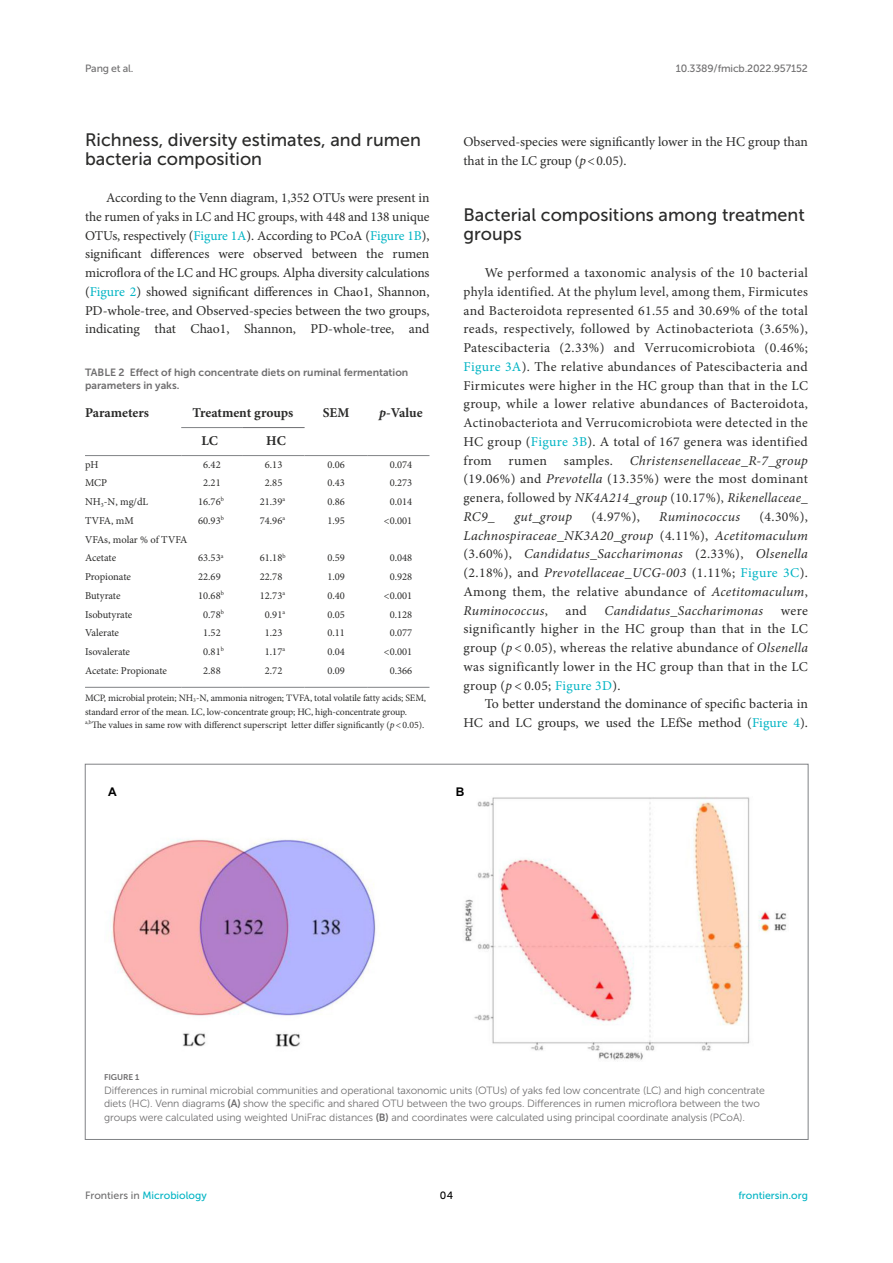
<style>
.page{position:relative;width:893px;height:1263px;background:#fff}
.page>*{position:absolute;margin:0;border:0;box-sizing:border-box;transform-origin:0 0}
.HEAD_2{font:18px/18.8px "Museo Sans 500";color:#2b2b2a}
.TEXT_FLUSH{font:13.5px/18.8px "Minion Pro";color:#2b2b2a;text-align:justify}
.TEXT_FLUSH-2{font:italic 13.5px/18.8px "Minion Pro";letter-spacing:.02em;color:#2b2b2a;text-align:justify}
.TEXT{font:13.5px/18.8px "Minion Pro";color:#2b2b2a;text-align:right}
.TB_CH{font:700 13.5px "Minion Pro";letter-spacing:-.005em;color:#2b2b2a}
.TB_STH{font:700 13.5px "Minion Pro";letter-spacing:-.005em;color:#2b2b2a}
.t1{font:700 12px "Arial";color:#000}
.FIG_LEG{font:10.5px/13.5px "Museo Sans 300";letter-spacing:-.01em;color:#706f70}
.TB_TX{font:10.5px "Minion Pro";color:#2b2b2a}
.TT{font:10.5px/13.5px "Museo Sans 700";color:#706f70}
.t2{font:10.5px "Museo Sans 500";color:#00b4c4}
.t3{font:10.5px "Museo Sans 500";letter-spacing:-.015em;color:#706f70}
.t4{font:10.5px "Museo Sans 500";color:#000}
.TFN{font:9.75px/13.5px "Minion Pro";letter-spacing:-.01em;color:#2b2b2a}
.FIG_HD{font:8.25px "Museo Sans 700";letter-spacing:-.01em;color:#706f70}
.s1{color:#00b4c4}
.s2{font-style:italic}
.s3{font-style:normal}
.s4{font-style:normal;color:#00b4c4}
.s5{font-family:"Museo Sans 700"}
.s6{color:#706f70}
</style>
<div class="page">
<hr style="left:305px;top:687px;width:63px;height:1px;background:#808285">
<hr style="left:243px;top:687px;width:62px;height:1px;background:#808285">
<hr style="left:181px;top:687px;width:62px;height:1px;background:#808285">
<hr style="left:368px;top:687px;width:61px;height:1px;background:#808285">
<hr style="left:85px;top:687px;width:96px;height:1px;background:#808285">
<hr style="left:305px;top:455px;width:63px;height:1px;background:#808285">
<hr style="left:368px;top:455px;width:61px;height:1px;background:#808285">
<hr style="left:85px;top:455px;width:96px;height:1px;background:#808285">
<hr style="left:243px;top:455px;width:62px;height:1px;background:#808285">
<hr style="left:181px;top:455px;width:62px;height:1px;background:#808285">
<hr style="left:181px;top:427px;width:62px;height:1px;background:#808285">
<hr style="left:243px;top:427px;width:62px;height:1px;background:#6d6e71">
<img style="left:110px;top:797px;width:677px;height:264px">
<p class="t3" style="left:85px;top:63px;width:50px">Pang et al.</p>
<p class="t3" style="left:676px;top:63px;width:134px">10.3389/fmicb.2022.957152</p>
<p class="HEAD_2" style="left:85px;top:130px;width:337px">Richness, diversity estimates, and rumen bacteria composition</p>
<p class="TEXT_FLUSH" style="left:85px;top:188px;width:346px;text-indent:21px">According to the Venn diagram, 1,352 OTUs were present in the rumen of yaks in LC and HC groups, with 448 and 138 unique OTUs, respectively (<span class="s1">Figure 1A</span>). According to PCoA (<span class="s1">Figure 1B</span>), significant differences were observed between the rumen microflora of the LC and HC groups. Alpha diversity calculations (<span class="s1">Figure 2</span>) showed significant differences in Chao1, Shannon, PD-whole-tree, and Observed-species between the two groups, indicating that Chao1, Shannon, PD-whole-tree, and</p>
<p class="TT" style="left:85px;top:365px;width:325px">TABLE 2 Effect of high concentrate diets on ruminal fermentation parameters in yaks.</p>
<p class="TB_CH" style="left:85px;top:403px;width:65px">Parameters</p>
<p class="TB_STH" style="left:192px;top:403px;width:102px">Treatment groups</p>
<p class="TB_CH" style="left:323px;top:403px;width:28px">SEM</p>
<p class="TB_CH" style="left:379px;top:403px;width:45px"><span class="s2">p</span>-Value</p>
<p class="TB_CH" style="left:202px;top:431px;width:18px">LC</p>
<p class="TB_CH" style="left:266px;top:431px;width:21px">HC</p>
<p class="TB_TX" style="left:85px;top:457px;width:15px">pH</p>
<p class="TB_TX" style="left:203px;top:457px;width:19px">6.42</p>
<p class="TB_TX" style="left:265px;top:457px;width:19px">6.13</p>
<p class="TB_TX" style="left:327px;top:457px;width:19px">0.06</p>
<p class="TB_TX" style="left:390px;top:457px;width:24px">0.074</p>
<p class="TB_TX" style="left:85px;top:476px;width:24px">MCP</p>
<p class="TB_TX" style="left:203px;top:476px;width:19px">2.21</p>
<p class="TB_TX" style="left:265px;top:476px;width:19px">2.85</p>
<p class="TB_TX" style="left:327px;top:476px;width:19px">0.43</p>
<p class="TB_TX" style="left:390px;top:476px;width:24px">0.273</p>
<p class="TB_TX" style="left:85px;top:495px;width:65px">NH<sub>3</sub>-N, mg/dL</p>
<p class="TB_TX" style="left:198px;top:495px;width:27px">16.76<sup>b</sup></p>
<p class="TB_TX" style="left:260px;top:495px;width:27px">21.39<sup>a</sup></p>
<p class="TB_TX" style="left:327px;top:495px;width:19px">0.86</p>
<p class="TB_TX" style="left:390px;top:495px;width:24px">0.014</p>
<p class="TB_TX" style="left:85px;top:514px;width:50px">TVFA, mM</p>
<p class="TB_TX" style="left:198px;top:514px;width:27px">60.93<sup>b</sup></p>
<p class="TB_TX" style="left:260px;top:514px;width:27px">74.96<sup>a</sup></p>
<p class="TB_TX" style="left:327px;top:514px;width:19px">1.95</p>
<p class="TB_TX" style="left:384px;top:514px;width:30px">&lt;0.001</p>
<p class="TB_TX" style="left:85px;top:532px;width:104px">VFAs, molar % of TVFA</p>
<p class="TB_TX" style="left:85px;top:551px;width:33px">Acetate</p>
<p class="TB_TX" style="left:198px;top:551px;width:27px">63.53<sup>a</sup></p>
<p class="TB_TX" style="left:260px;top:551px;width:27px">61.18<sup>b</sup></p>
<p class="TB_TX" style="left:327px;top:551px;width:19px">0.59</p>
<p class="TB_TX" style="left:390px;top:551px;width:24px">0.048</p>
<p class="TB_TX" style="left:85px;top:570px;width:47px">Propionate</p>
<p class="TB_TX" style="left:198px;top:570px;width:24px">22.69</p>
<p class="TB_TX" style="left:260px;top:570px;width:24px">22.78</p>
<p class="TB_TX" style="left:327px;top:570px;width:19px">1.09</p>
<p class="TB_TX" style="left:390px;top:570px;width:24px">0.928</p>
<p class="TB_TX" style="left:85px;top:589px;width:37px">Butyrate</p>
<p class="TB_TX" style="left:198px;top:589px;width:27px">10.68<sup>b</sup></p>
<p class="TB_TX" style="left:260px;top:589px;width:27px">12.73<sup>a</sup></p>
<p class="TB_TX" style="left:327px;top:589px;width:19px">0.40</p>
<p class="TB_TX" style="left:384px;top:589px;width:30px">&lt;0.001</p>
<p class="TB_TX" style="left:85px;top:607px;width:49px">Isobutyrate</p>
<p class="TB_TX" style="left:203px;top:607px;width:22px">0.78<sup>b</sup></p>
<p class="TB_TX" style="left:265px;top:607px;width:22px">0.91<sup>a</sup></p>
<p class="TB_TX" style="left:327px;top:607px;width:19px">0.05</p>
<p class="TB_TX" style="left:390px;top:607px;width:24px">0.128</p>
<p class="TB_TX" style="left:85px;top:626px;width:36px">Valerate</p>
<p class="TB_TX" style="left:203px;top:626px;width:19px">1.52</p>
<p class="TB_TX" style="left:265px;top:626px;width:19px">1.23</p>
<p class="TB_TX" style="left:327px;top:626px;width:19px">0.11</p>
<p class="TB_TX" style="left:390px;top:626px;width:24px">0.077</p>
<p class="TB_TX" style="left:85px;top:645px;width:47px">Isovalerate</p>
<p class="TB_TX" style="left:203px;top:645px;width:22px">0.81<sup>b</sup></p>
<p class="TB_TX" style="left:265px;top:645px;width:22px">1.17<sup>a</sup></p>
<p class="TB_TX" style="left:327px;top:645px;width:19px">0.04</p>
<p class="TB_TX" style="left:384px;top:645px;width:30px">&lt;0.001</p>
<p class="TB_TX" style="left:85px;top:664px;width:83px">Acetate: Propionate</p>
<p class="TB_TX" style="left:203px;top:664px;width:19px">2.88</p>
<p class="TB_TX" style="left:265px;top:664px;width:19px">2.72</p>
<p class="TB_TX" style="left:327px;top:664px;width:19px">0.09</p>
<p class="TB_TX" style="left:390px;top:664px;width:24px">0.366</p>
<p class="TFN" style="left:85px;top:691px;width:343px">MCP, microbial protein; NH<sub>3</sub>-N, ammonia nitrogen; TVFA, total volatile fatty acids; SEM, standard error of the mean. LC, low-concentrate group; HC, high-concentrate group.</p>
<p class="TFN" style="left:85px;top:718px;width:341px"><sup>a,b</sup>The values in same row with differenct superscript letter differ significantly (<span class="s2">p</span>&lt;0.05).</p>
<p class="TEXT_FLUSH" style="left:463px;top:132px;width:346px">Observed-species were significantly lower in the HC group than that in the LC group (<span class="s2">p</span>&lt;0.05).</p>
<p class="HEAD_2" style="left:463px;top:205px;width:343px">Bacterial compositions among treatment groups</p>
<p class="TEXT_FLUSH" style="left:463px;top:263px;width:346px;text-indent:21px">We performed a taxonomic analysis of the 10 bacterial phyla identified. At the phylum level, among them, Firmicutes and Bacteroidota represented 61.55 and 30.69% of the total reads, respectively, followed by Actinobacteriota (3.65%), Patescibacteria (2.33%) and Verrucomicrobiota (0.46%; <span class="s1">Figure 3A</span>). The relative abundances of Patescibacteria and Firmicutes were higher in the HC group than that in the LC group, while a lower relative abundances of Bacteroidota, Actinobacteriota and Verrucomicrobiota were detected in the HC group (<span class="s1">Figure 3B</span>). A total of 167 genera was identified from rumen samples. <span class="s2">Christensenellaceae_R-7_group </span>(19.06%) and <span class="s2">Prevotella</span> (13.35%) were the most dominant genera, followed by <span class="s2">NK4A214_group</span> (10.17%), <span class="s2">Rikenellaceae_ RC9_</span></p>
<p class="TEXT_FLUSH-2" style="left:463px;top:507px;width:346px;text-indent:296px"><span class="s3">(4.30%), </span>Lachnospiraceae_NK3A20_group <span class="s3">(4.11%),</span> Acetitomaculum <span class="s3">(3.60%),</span> Candidatus_Saccharimonas <span class="s3">(2.33%),</span> Olsenella <span class="s3">(2.18%), and</span> Prevotellaceae_UCG-003 <span class="s3">(1.11%;</span> <span class="s4">Figure 3C</span><span class="s3">).<br>Among them, the relative abundance of</span> Acetitomaculum<span class="s3">, </span>Ruminococcus<span class="s3">,</span></p>
<p class="TEXT_FLUSH-2" style="left:514px;top:507px;width:59px">gut_group</p>
<p class="TEXT_FLUSH" style="left:591px;top:507px;width:50px">(4.97%),</p>
<p class="TEXT_FLUSH-2" style="left:659px;top:507px;width:82px">Ruminococcus</p>
<p class="TEXT_FLUSH" style="left:565px;top:601px;width:23px">and</p>
<p class="TEXT_FLUSH-2" style="left:604px;top:601px;width:160px">Candidatus_Saccharimonas</p>
<p class="TEXT_FLUSH" style="left:463px;top:601px;width:346px;text-indent:317px">were significantly higher in the HC group than that in the LC group (<span class="s2">p</span> &lt; 0.05), whereas the relative abundance of <span class="s2">Olsenella </span>was significantly lower in the HC group than that in the LC group (<span class="s2">p</span> &lt; 0.05; <span class="s1">Figure 3D</span>).</p>
<p class="TEXT" style="left:463px;top:695px;width:346px">To better understand the dominance of specific bacteria in<br>HC and LC groups, we used the LEfSe method (<span class="s1">Figure 4</span>).</p>
<p class="t1" style="left:108px;top:783px;width:10px">A</p>
<p class="t1" style="left:456px;top:783px;width:10px">B</p>
<p class="FIG_HD" style="left:104px;top:1072px;width:37px">FIGURE 1</p>
<p class="FIG_LEG" style="left:104px;top:1083px;width:662px">Differences in ruminal microbial communities and operational taxonomic units (OTUs) of yaks fed low concentrate (LC) and high concentrate diets (HC). Venn diagrams <span class="s5">(A)</span> show the specific and shared OTU between the two groups. Differences in rumen microflora between the two groups were calculated using weighted UniFrac distances <span class="s5">(B)</span> and coordinates were calculated using principal coordinate analysis (PCoA).</p>
<p class="t2" style="left:85px;top:1190px;width:123px"><span class="s6">Frontiers in</span> Microbiology</p>
<p class="t4" style="left:440px;top:1190px;width:15px">04</p>
<p class="t2" style="left:738px;top:1190px;width:71px">frontiersin.org</p>
</div>
